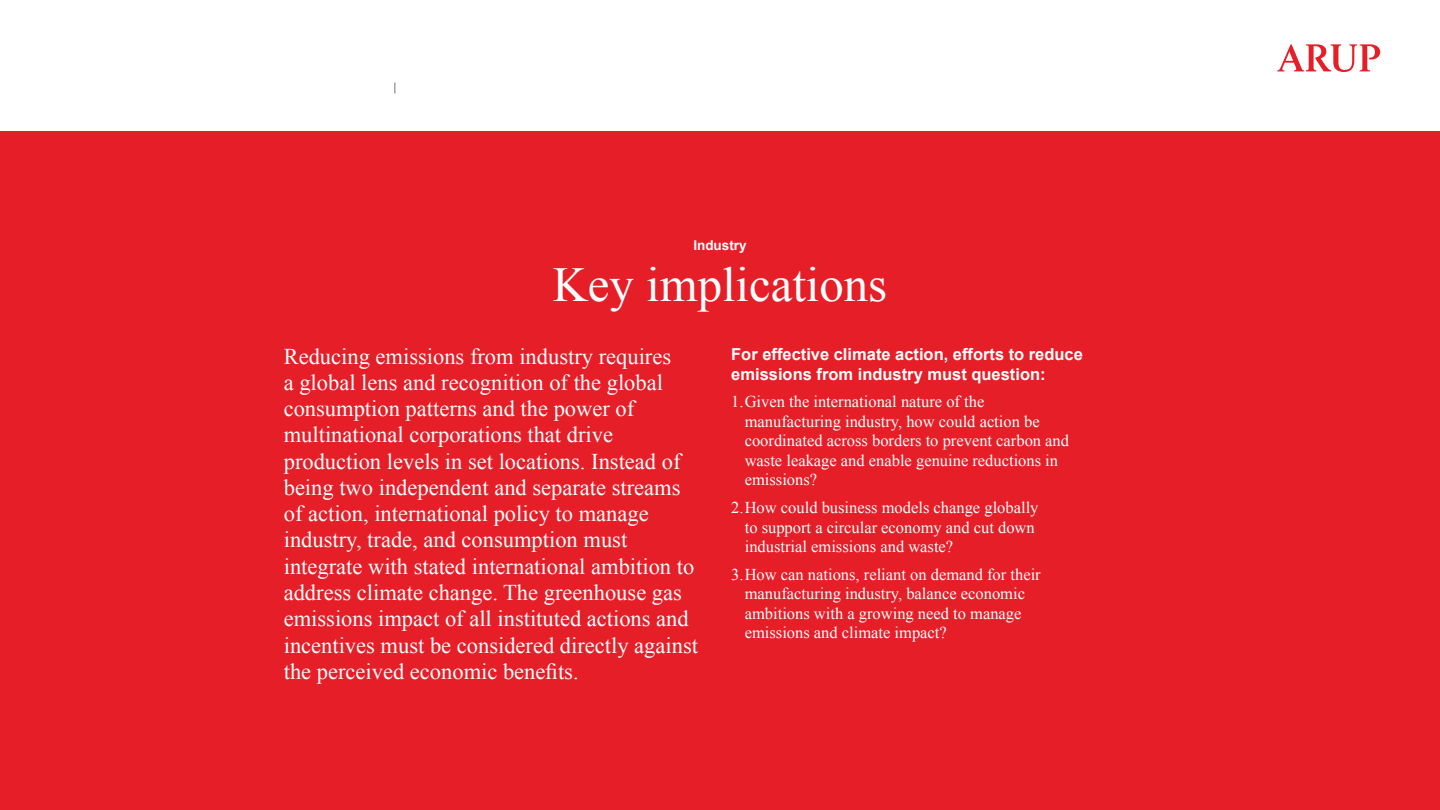
<style>
.page{position:relative;width:1440px;height:810px;background:#fff}
.page>*{position:absolute;margin:0;border:0;box-sizing:border-box;transform-origin:0 0}
.t1{font:48.75px "Times New Roman";color:#fff}
.t2{font:22.5px/26.2px "Times New Roman";color:#fff}
.t3{font:16.5px/19.5px "Times New Roman";color:#fff}
.t4{font:700 16.5px/19.5px "Arial";color:#fff}
.t5{font:700 13.5px "Arial";color:#fff}
.t6{font:12px "Times New Roman";color:#000}
</style>
<div class="page">
<svg style="left:1277px;top:44px;width:103px;height:28px"></svg>
<div style="left:0;top:131px;width:1440px;height:679px;background:#e61e28"></div>
<p class="t6" style="left:394px;top:79px;width:4px">|</p>
<p class="t5" style="left:693px;top:236px;width:55px">Industry</p>
<h1 class="t1" style="left:553px;top:252px;width:336px">Key implications</h1>
<p class="t2" style="left:284px;top:343px;width:416px">Reducing emissions from industry requires<br>a global lens and recognition of the global consumption patterns and the power of multinational corporations that drive production levels in set locations. Instead of being two independent and separate streams of action, international policy to manage industry, trade, and consumption must integrate with stated international ambition to address climate change. The greenhouse gas emissions impact of all instituted actions and incentives must be considered directly against the perceived economic benefits.</p>
<p class="t4" style="left:731px;top:345px;width:353px">For effective climate action, efforts to reduce emissions from industry must question:</p>
<p class="t3" style="left:745px;top:392px;width:326px;text-indent:-13px">1.Given the international nature of the manufacturing industry, how could action be coordinated across borders to prevent carbon and waste leakage and enable genuine reductions in emissions?</p>
<p class="t3" style="left:745px;top:498px;width:295px;text-indent:-13px">2.How could business models change globally to support a circular economy and cut down industrial emissions and waste?</p>
<p class="t3" style="left:745px;top:564px;width:298px;text-indent:-13px">3.How can nations, reliant on demand for their manufacturing industry, balance economic ambitions with a growing need to manage emissions and climate impact?</p>
</div>
